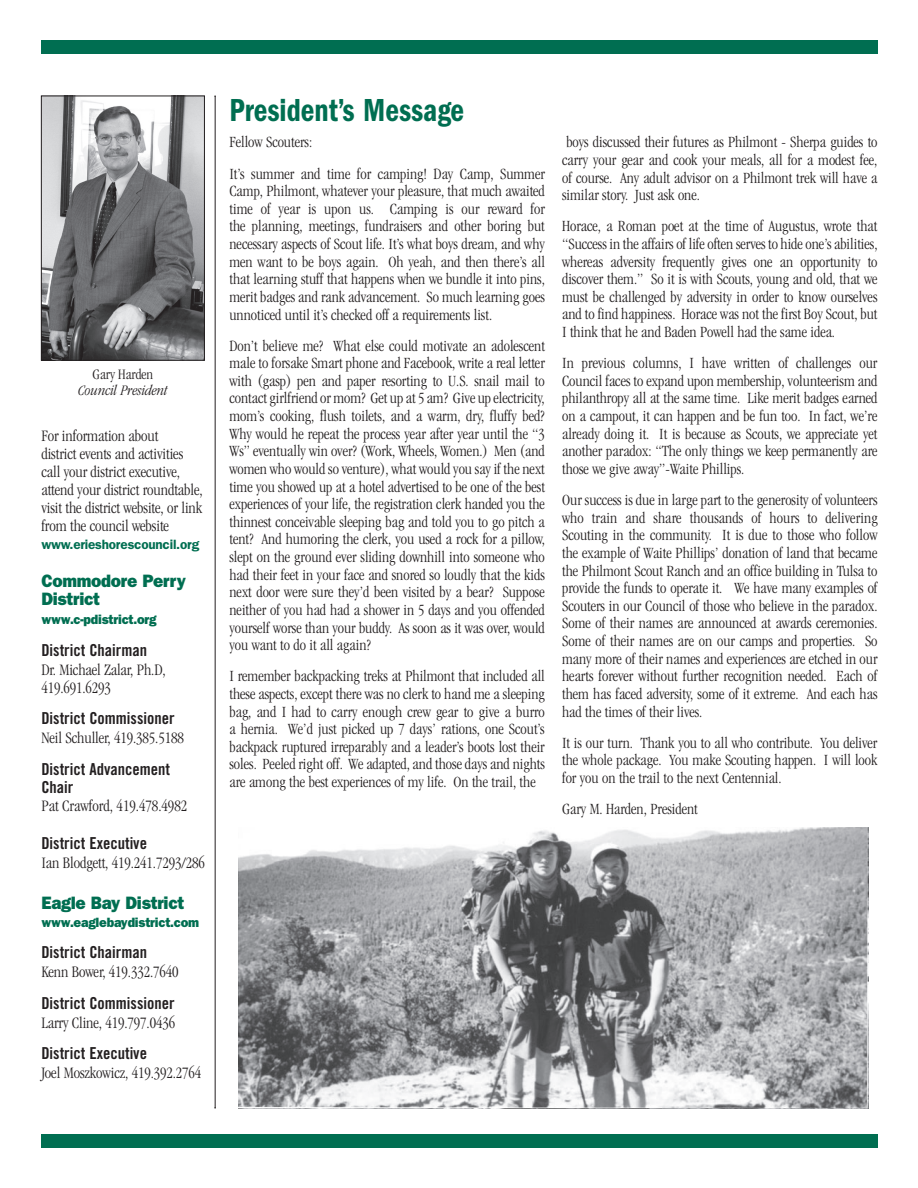
<style>
.page{position:relative;width:918px;height:1188px;background:#fff}
.page>*{position:absolute;margin:0;border:0;box-sizing:border-box;transform-origin:0 0}
.t1{font:600 condensed 33px "Franklin Gothic";color:#006e51;scale:.9 1}
.t2{font:800 18px/18px "Franklin Gothic";letter-spacing:-.015em;color:#006e51;scale:.95 1}
.t3{font:300 condensed 16.5px/18px "Garamond";letter-spacing:-.005em;color:#231f20}
.t4{font:16.5px/18px "Trade Gothic Bold Cond Twenty";color:#231f20}
.t5{font:300 condensed 16.2px/17.5px "Garamond";color:#231f20;text-align:justify}
.t6{font:italic 300 condensed 15px "Garamond";color:#231f20}
.t7{font:300 condensed 15px "Garamond";color:#231f20}
.t8{font:800 13.5px "Franklin Gothic";letter-spacing:-.015em;color:#006e51;scale:.95 1}
.t9{font:600 13.5px "Franklin Gothic";letter-spacing:-.015em;color:#006e51}
</style>
<div class="page">
<div style="left:41px;top:1134px;width:837px;height:14px;background:#006e51"></div>
<div style="left:41px;top:41px;width:837px;height:13px;background:#006e51"></div>
<hr style="left:215px;top:96px;width:1px;height:1012px;background:#231f20">
<img style="left:43px;top:98px;width:160px;height:260px">
<div style="left:41px;top:96px;width:164px;height:264px;border:1px solid #231f20"></div>
<img style="left:239px;top:827px;width:630px;height:281px">
<p class="t7" style="left:93px;top:366px;width:62px">Gary Harden</p>
<p class="t6" style="left:78px;top:382px;width:91px">Council President</p>
<p class="t3" style="left:41px;top:427px;width:163px">For information about<br>district events and activities call your district executive, attend your district roundtable, visit the district website, or link from the council website</p>
<p class="t9" style="left:41px;top:536px;width:160px">www.erieshorescouncil.org</p>
<p class="t2" style="left:41px;top:571px;width:154px">Commodore Perry<br>District</p>
<p class="t8" style="left:41px;top:611px;width:123px">www.c-pdistrict.org</p>
<p class="t4" style="left:41px;top:641px;width:107px">District Chairman</p>
<p class="t3" style="left:41px;top:660px;width:126px">Dr. Michael Zalar, Ph.D,<br>419.691.6293</p>
<p class="t4" style="left:41px;top:709px;width:135px">District Commissioner</p>
<p class="t3" style="left:41px;top:729px;width:144px">Neil Schuller, 419.385.5188</p>
<p class="t4" style="left:41px;top:760px;width:130px">District Advancement<br>Chair</p>
<p class="t3" style="left:41px;top:797px;width:147px">Pat Crawford, 419.478.4982</p>
<p class="t4" style="left:41px;top:834px;width:107px">District Executive</p>
<p class="t3" style="left:41px;top:854px;width:165px">Ian Blodgett, 419.241.7293/286</p>
<p class="t2" style="left:41px;top:893px;width:152px">Eagle Bay District</p>
<p class="t8" style="left:41px;top:914px;width:168px">www.eaglebaydistrict.com</p>
<p class="t4" style="left:41px;top:943px;width:107px">District Chairman</p>
<p class="t3" style="left:41px;top:963px;width:139px">Kenn Bower, 419.332.7640</p>
<p class="t4" style="left:41px;top:994px;width:135px">District Commissioner</p>
<p class="t3" style="left:41px;top:1014px;width:135px">Larry Cline, 419.797.0436</p>
<p class="t4" style="left:41px;top:1044px;width:107px">District Executive</p>
<p class="t3" style="left:41px;top:1064px;width:162px">Joel Moszkowicz, 419.392.2764</p>
<h1 class="t1" style="left:230px;top:91px;width:262px">President’s Message</h1>
<p class="t5" style="left:230px;top:127px;width:317px;line-height:31px">Fellow Scouters:<br>It’s summer and time for camping! Day Camp, Summer</p>
<p class="t5" style="left:230px;top:182px;width:317px">Camp, Philmont, whatever your pleasure, that much awaited time of year is upon us. Camping is our reward for the planning, meetings, fundraisers and other boring but necessary aspects of Scout life. It’s what boys dream, and why men want to be boys again. Oh yeah, and then there’s all that learning stuff that happens when we bundle it into pins, merit badges and rank advancement. So much learning goes unnoticed until it’s checked off a requirements list.</p>
<p class="t5" style="left:230px;top:337px;width:317px">Don’t believe me? What else could motivate an adolescent male to forsake Smart phone and Facebook, write a real letter with (gasp) pen and paper resorting to U.S. snail mail to contact girlfriend or mom? Get up at 5 am? Give up electricity, mom’s cooking, flush toilets, and a warm, dry, fluffy bed?<br>Why would he repeat the process year after year until the “3<br>Ws” eventually win over? (Work, Wheels, Women.) Men (and women who would so venture), what would you say if the next time you showed up at a hotel advertised to be one of the best experiences of your life, the registration clerk handed you the thinnest conceivable sleeping bag and told you to go pitch a tent? And humoring the clerk, you used a rock for a pillow, slept on the ground ever sliding downhill into someone who had their feet in your face and snored so loudly that the kids next door were sure they’d been visited by a bear? Suppose neither of you had had a shower in 5 days and you offended yourself worse than your buddy. As soon as it was over, would you want to do it all again?</p>
<p class="t5" style="left:230px;top:668px;width:317px">I remember backpacking treks at Philmont that included all these aspects, except there was no clerk to hand me a sleeping bag, and I had to carry enough crew gear to give a burro a hernia. We’d just picked up 7 days’ rations, one Scout’s backpack ruptured irreparably and a leader’s boots lost their soles. Peeled right off. We adapted, and those days and nights are among the best experiences of my life. On the trail, the</p>
<p class="t5" style="left:562px;top:134px;width:317px">boys discussed their futures as Philmont - Sherpa guides to carry your gear and cook your meals, all for a modest fee, of course. Any adult advisor on a Philmont trek will have a similar story. Just ask one.</p>
<p class="t5" style="left:562px;top:218px;width:317px">Horace, a Roman poet at the time of Augustus, wrote that “Success in the affairs of life often serves to hide one’s abilities, whereas adversity frequently gives one an opportunity to discover them.” So it is with Scouts, young and old, that we must be challenged by adversity in order to know ourselves and to find happiness. Horace was not the first Boy Scout, but I think that he and Baden Powell had the same idea.</p>
<p class="t5" style="left:562px;top:354px;width:317px">In previous columns, I have written of challenges our Council faces to expand upon membership, volunteerism and philanthropy all at the same time. Like merit badges earned on a campout, it can happen and be fun too. In fact, we’re already doing it. It is because as Scouts, we appreciate yet another paradox: “The only things we keep permanently are those we give away”-Waite Phillips.</p>
<p class="t5" style="left:562px;top:491px;width:317px">Our success is due in large part to the generosity of volunteers who train and share thousands of hours to delivering Scouting in the community. It is due to those who follow the example of Waite Phillips’ donation of land that became the Philmont Scout Ranch and an office building in Tulsa to provide the funds to operate it. We have many examples of Scouters in our Council of those who believe in the paradox.<br>Some of their names are announced at awards ceremonies.<br>Some of their names are on our camps and properties. So many more of their names and experiences are etched in our hearts forever without further recognition needed. Each of them has faced adversity, some of it extreme. And each has had the times of their lives.</p>
<p class="t5" style="left:562px;top:734px;width:317px">It is our turn. Thank you to all who contribute. You deliver the whole package. You make Scouting happen. I will look for you on the trail to the next Centennial.</p>
<p class="t5" style="left:562px;top:800px;width:137px">Gary M. Harden, President</p>
</div>
